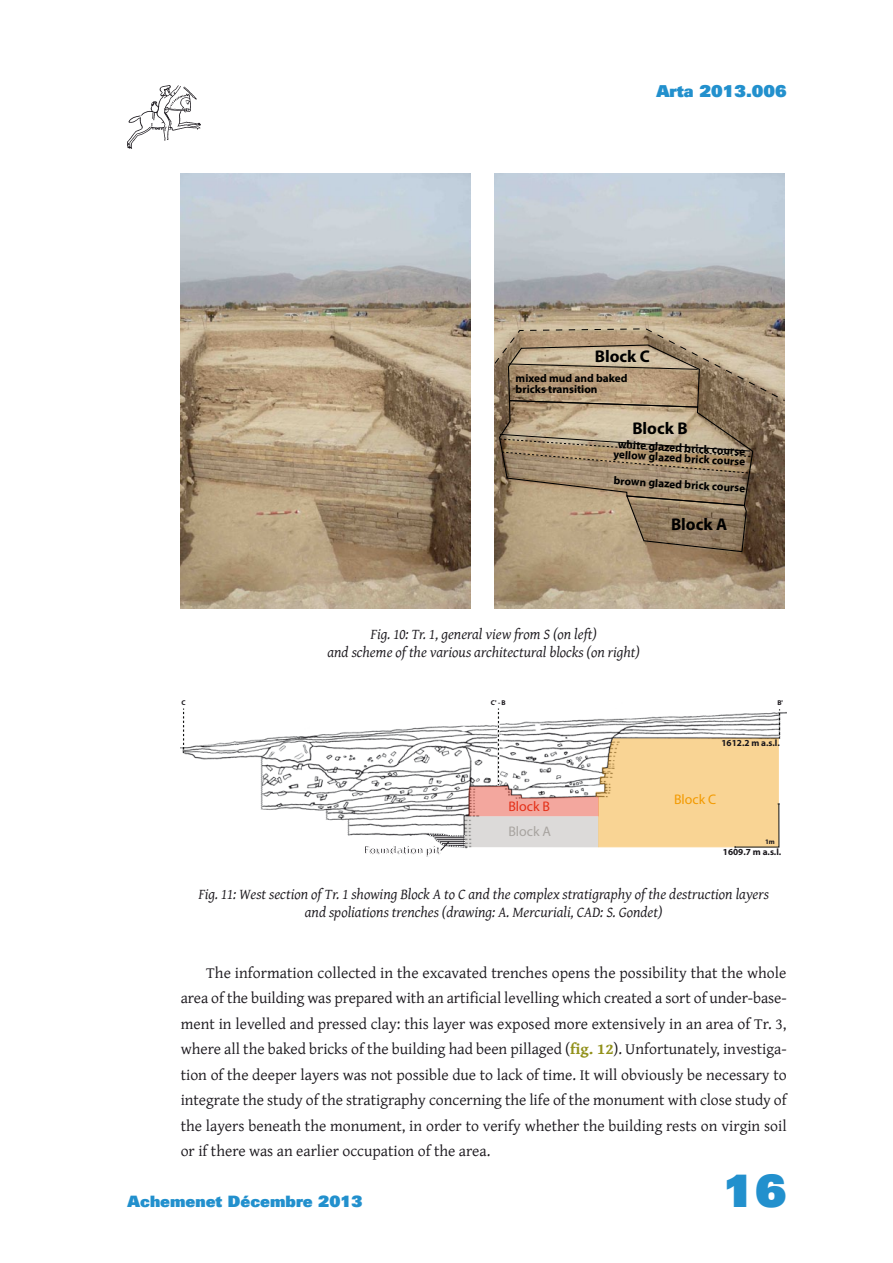
<style>
.page{position:relative;width:893px;height:1263px;background:#fff}
.page>*{position:absolute;margin:0;border:0;box-sizing:border-box;transform-origin:0 0}
.t1{font:900 45px "Univers LT";color:#2290cd}
.t2{font:700 16.95px "Myriad Pro";color:#000}
.t3{font:900 16.5px "Univers LT";color:#2290cd}
.t4{font:15.75px/25.5px "Gentium Plus";color:#1a171c;text-align:justify}
.t5{font:900 15.75px "Univers LT";color:#2290cd}
.t6{font:italic 15px/18px "Gentium";color:#1a171c;text-align:center}
.t7{font:13.95px "Myriad Pro";color:#e42f18}
.t8{font:13.95px "Myriad Pro";color:#f39a00}
.t9{font:13.95px "Myriad Pro";color:#a8a4a0}
.t10{font:700 11.55px "Myriad Pro";color:#1a171c}
.t11{font:700 11.25px/10.4px "Myriad Pro";color:#000;text-align:center}
.t12{font:700 9.3px "Myriad Pro";color:#1a171c}
.t13{font:700 6.9px "Myriad Pro";color:#1a171c}
.s1{font-family:"Gentium Book Basic";font-weight:700;color:#92911b}
</style>
<div class="page">
<img style="left:128px;top:85px;width:73px;height:64px">
<img style="left:181px;top:174px;width:289px;height:434px">
<img style="left:495px;top:174px;width:290px;height:434px">
<svg style="left:494px;top:328px;width:291px;height:225px;background:#a48f73"></svg>
<img style="left:181px;top:708px;width:606px;height:128px">
<svg style="left:364px;top:708px;width:416px;height:143px"></svg>
<svg style="left:183px;top:708px;width:1px;height:45px"></svg>
<p class="t3" style="left:656px;top:80px;width:132px">Arta 2013.006</p>
<p class="t2" style="left:595px;top:345px;width:57px">Block C</p>
<p class="t11" style="left:516px;top:372px;width:113px;line-height:11.2px;text-align:left">mixed mud and baked bricks transition</p>
<p class="t2" style="left:632px;top:417px;width:57px">Block B</p>
<p class="t11" style="left:614px;top:439px;width:134px;rotate:3deg">white glazed brick course yellow glazed brick course</p>
<p class="t11" style="left:614px;top:475px;width:133px;rotate:3deg">brown glazed brick course</p>
<p class="t2" style="left:671px;top:513px;width:58px">Block A</p>
<p class="t6" style="left:327px;top:624px;width:314px">Fig. 10: Tr. 1, general view from S (on left)<br>and scheme of the various architectural blocks (on right)</p>
<p class="t13" style="left:182px;top:698px;width:6px">C</p>
<p class="t13" style="left:491px;top:698px;width:16px">C' - B</p>
<p class="t13" style="left:777px;top:698px;width:7px">B'</p>
<p class="t10" style="left:364px;top:842px;width:78px">Foundation pit</p>
<p class="t7" style="left:508px;top:798px;width:43px">Block B</p>
<p class="t9" style="left:508px;top:823px;width:44px">Block A</p>
<p class="t12" style="left:721px;top:737px;width:60px">1612.2 m a.s.l.</p>
<p class="t8" style="left:674px;top:791px;width:44px">Block C</p>
<p class="t13" style="left:765px;top:837px;width:11px">1m</p>
<p class="t12" style="left:723px;top:846px;width:60px">1609.7 m a.s.l.</p>
<p class="t6" style="left:198px;top:884px;width:572px">Fig. 11: West section of Tr. 1 showing Block A to C and the complex stratigraphy of the destruction layers and spoliations trenches (drawing: A. Mercuriali, CAD: S. Gondet)</p>
<p class="t4" style="left:181px;top:958px;width:608px;text-indent:26px">The information collected in the excavated trenches opens the possibility that the whole area of the building was prepared with an artificial levelling which created a sort of under-base&shy;ment in levelled and pressed clay: this layer was exposed more extensively in an area of Tr. 3, where all the baked bricks of the building had been pillaged (<span class="s1">fig. 12</span>). Unfortunately, investiga&shy;tion of the deeper layers was not possible due to lack of time. It will obviously be necessary to integrate the study of the stratigraphy concerning the life of the monument with close study of the layers beneath the monument, in order to verify whether the building rests on virgin soil or if there was an earlier occupation of the area.</p>
<p class="t5" style="left:128px;top:1190px;width:237px">Achemenet Décembre 2013</p>
<h1 class="t1" style="left:723px;top:1161px;width:65px">16</h1>
</div>
